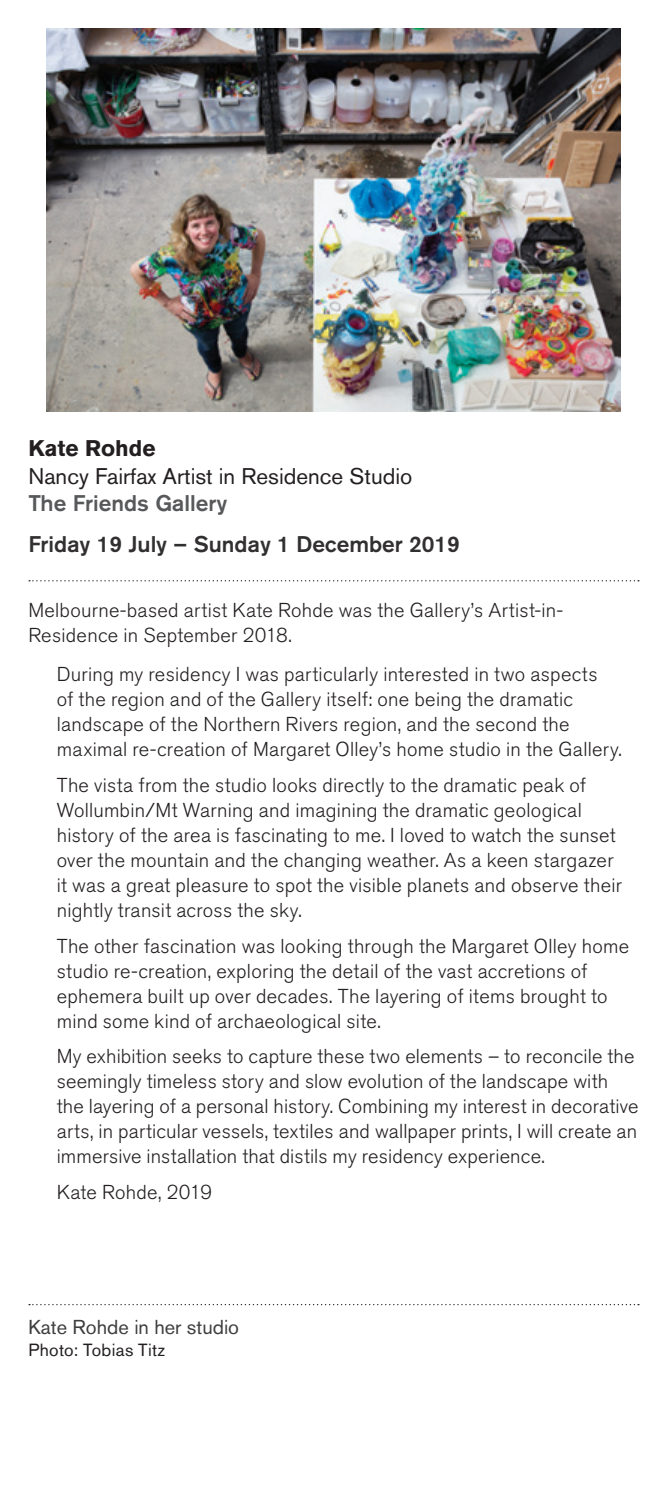
<style>
.page{position:relative;width:667px;height:1489px;background:#fff}
.page>*{position:absolute;margin:0;border:0;box-sizing:border-box;transform-origin:0 0}
.exhibit2{font:22.5px "Akzidenz Grotesk BQ";color:#231f20}
.date{font:500 22.5px "Akzidenz Grotesk BQ";color:#312f30}
.gallery{font:500 22.5px "Akzidenz Grotesk BQ";color:#57585a}
.exhibit{font:700 22.5px "Akzidenz Grotesk BQ";color:#231f20}
.body{font:300 20px/25px "Akzidenz Grotesk BQ";letter-spacing:.01em;color:#231f20}
.artist{font:20px "Akzidenz Grotesk BQ";color:#3e3e3f}
.details{font:17.5px "Akzidenz Grotesk BQ";letter-spacing:.02em;color:#231f20}
</style>
<div class="page">
<svg style="left:29px;top:580px;width:609px;height:1px"></svg>
<svg style="left:29px;top:1304px;width:609px;height:1px"></svg>
<img style="left:46px;top:28px;width:574px;height:383px">
<h3 class="exhibit" style="left:28px;top:435px;width:128px">Kate Rohde</h3>
<p class="exhibit2" style="left:28px;top:462px;width:385px">Nancy Fairfax Artist in Residence Studio</p>
<p class="gallery" style="left:28px;top:489px;width:200px">The Friends Gallery</p>
<p class="date" style="left:28px;top:530px;width:433px">Friday 19 July – Sunday 1 December 2019</p>
<p class="body" style="left:28px;top:598px;width:536px">Melbourne-based artist Kate Rohde was the Gallery’s Artist-in-<br>Residence in September 2018.</p>
<p class="body" style="left:57px;top:662px;width:566px">During my residency I was particularly interested in two aspects<br>of the region and of the Gallery itself: one being the dramatic landscape of the Northern Rivers region, and the second the maximal re-creation of Margaret Olley’s home studio in the Gallery.</p>
<p class="body" style="left:57px;top:773px;width:566px">The vista from the studio looks directly to the dramatic peak of Wollumbin/Mt Warning and imagining the dramatic geological history of the area is fascinating to me. I loved to watch the sunset over the mountain and the changing weather. As a keen stargazer it was a great pleasure to spot the visible planets and observe their nightly transit across the sky.</p>
<p class="body" style="left:57px;top:933px;width:573px">The other fascination was looking through the Margaret Olley home studio re-creation, exploring the detail of the vast accretions of ephemera built up over decades. The layering of items brought to mind some kind of archaeological site.</p>
<p class="body" style="left:57px;top:1044px;width:583px">My exhibition seeks to capture these two elements – to reconcile the seemingly timeless story and slow evolution of the landscape with the layering of a personal history. Combining my interest in decorative arts, in particular vessels, textiles and wallpaper prints, I will create an immersive installation that distils my residency experience.</p>
<p class="body" style="left:57px;top:1179px;width:157px">Kate Rohde, 2019</p>
<p class="artist" style="left:28px;top:1314px;width:212px">Kate Rohde in her studio</p>
<p class="details" style="left:28px;top:1339px;width:138px">Photo: Tobias Titz</p>
</div>
